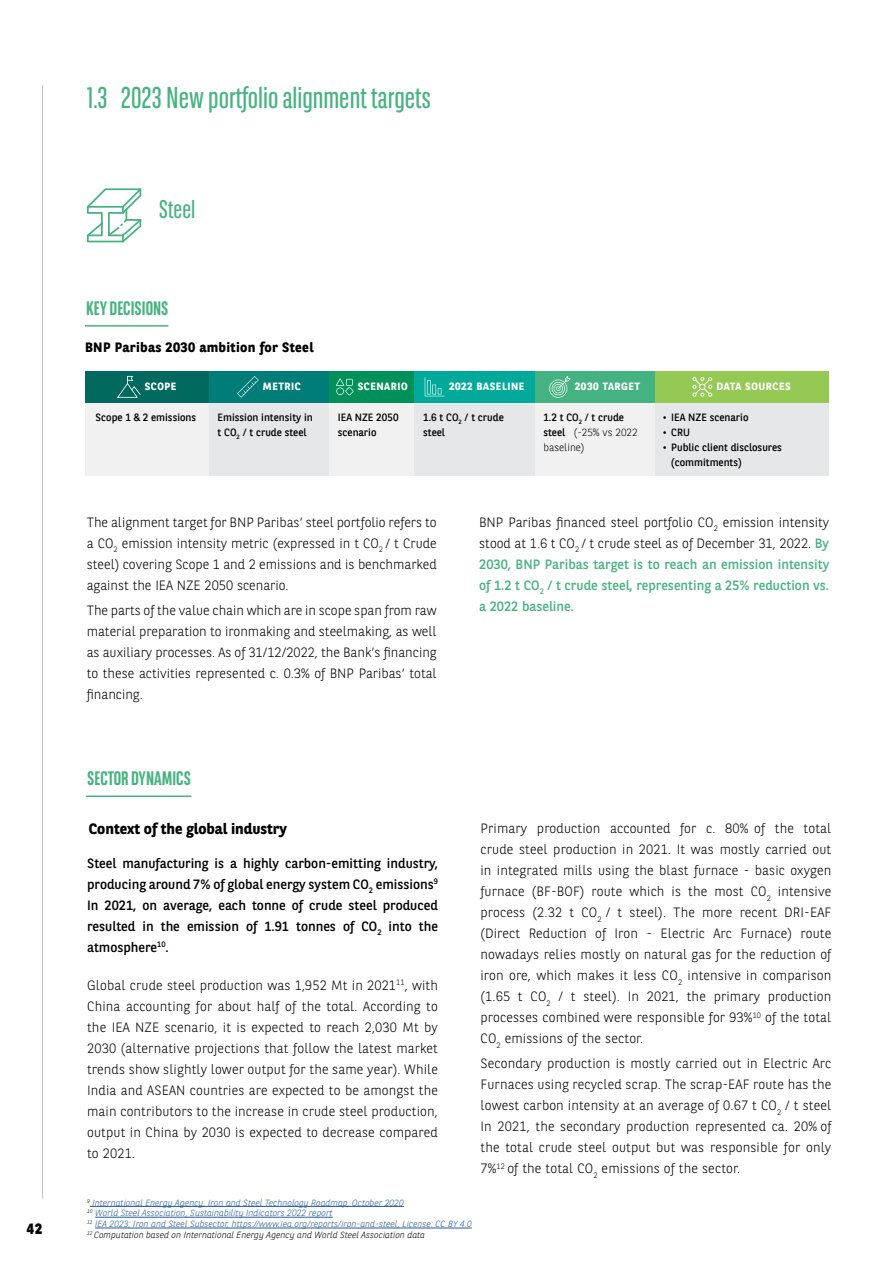
<style>
.page{position:relative;width:893px;height:1263px;background:#fff}
.page>*{position:absolute;margin:0;border:0;box-sizing:border-box;transform-origin:0 0}
.t1{font:30px "BNPP Sans Condensed";color:#47b381}
.t2{font:25.5px "BNPP Sans Condensed";color:#47b381}
.t3{font:700 19.5px "BNPP Sans Condensed";color:#47b381}
.t4{font:700 15px "BNPP Sans";color:#000}
.t5{font:800 14.85px "BNPP Sans";color:#000;scale:.91 1}
.t6{font:300 13.5px/21px "BNPP Sans";letter-spacing:.01em;color:#000;text-align:justify}
.t7{font:13.5px/21px "BNPP Sans";color:#47b381;text-align:justify}
.t8{font:13.5px/21px "BNPP Sans";color:#000;text-align:justify}
.t9{font:700 13.5px "BNPP Sans";letter-spacing:.025em;color:#000}
.t10{font:10.5px/15px "BNPP Sans";color:#000}
.t11{font:700 10.5px "BNPP Sans";letter-spacing:.05em;color:#fff}
.t12{font:300 10.5px/15px "BNPP Sans";color:#000}
.t13{font:italic 300 9px/10.8px "BNPP Sans";color:#275b9b}
.s1{font-size:18px;color:#fff}
.s2{font-weight:400}
.s3{font-weight:300;color:#000}
.s4{color:#000}
</style>
<div class="page">
<hr style="left:42px;top:85px;width:1px;height:1114px;background:#c6c6c6">
<svg style="left:87px;top:188px;width:54px;height:54px"></svg>
<hr style="left:85px;top:325px;width:83px;height:2px;background:#47b381">
<hr style="left:86px;top:795px;width:105px;height:2px;background:#47b381">
<hr style="left:90px;top:1206px;width:314px;height:1px;background:#275b9b">
<hr style="left:95px;top:1217px;width:238px;height:1px;background:#275b9b">
<hr style="left:95px;top:1228px;width:377px;height:1px;background:#275b9b">
<div style="left:85px;top:403px;width:124px;height:73px;background:#f1f1f2"></div>
<div style="left:209px;top:403px;width:120px;height:73px;background:#e6e7e8"></div>
<div style="left:329px;top:403px;width:86px;height:73px;background:#f1f1f2"></div>
<div style="left:415px;top:403px;width:120px;height:73px;background:#e6e7e8"></div>
<div style="left:535px;top:403px;width:120px;height:73px;background:#f1f1f2"></div>
<div style="left:655px;top:403px;width:174px;height:73px;background:#e6e7e8"></div>
<div style="left:85px;top:371px;width:124px;height:32px;background:#01695e"></div>
<div style="left:209px;top:371px;width:120px;height:32px;background:#007d78"></div>
<div style="left:329px;top:371px;width:86px;height:32px;background:#00915a"></div>
<div style="left:415px;top:371px;width:120px;height:32px;background:#00a99a"></div>
<div style="left:535px;top:371px;width:120px;height:32px;background:#45b381"></div>
<div style="left:655px;top:371px;width:174px;height:32px;background:#94ca54"></div>
<svg style="left:692px;top:377px;width:20px;height:20px"></svg>
<svg style="left:336px;top:378px;width:17px;height:17px"></svg>
<svg style="left:425px;top:377px;width:20px;height:19px"></svg>
<svg style="left:117px;top:376px;width:24px;height:22px"></svg>
<svg style="left:237px;top:376px;width:22px;height:22px"></svg>
<svg style="left:549px;top:376px;width:22px;height:22px"></svg>
<p class="t5" style="left:27px;top:1219px;width:18px">42</p>
<h1 class="t1" style="left:87px;top:78px;width:346px">1.3 2023 New portfolio alignment targets</h1>
<h2 class="t2" style="left:159px;top:193px;width:38px">Steel</h2>
<h3 class="t3" style="left:86px;top:297px;width:86px">KEY DECISIONS<span class="s1">:</span></h3>
<p class="t9" style="left:85px;top:338px;width:230px">BNP Paribas 2030 ambition for Steel</p>
<p class="t11" style="left:145px;top:379px;width:33px">SCOPE</p>
<p class="t11" style="left:263px;top:379px;width:39px">METRIC</p>
<p class="t11" style="left:358px;top:379px;width:51px">SCENARIO</p>
<p class="t11" style="left:449px;top:379px;width:77px">2022 BASELINE</p>
<p class="t11" style="left:575px;top:379px;width:67px">2030 TARGET</p>
<p class="t11" style="left:716px;top:379px;width:76px">DATA SOURCES</p>
<p class="t10" style="left:96px;top:409px;width:102px">Scope 1 &amp; 2 emissions</p>
<p class="t10" style="left:218px;top:409px;width:97px">Emission intensity in t CO<sub>2</sub> / t crude steel</p>
<p class="t10" style="left:338px;top:409px;width:62px">IEA NZE 2050 scenario</p>
<p class="t10" style="left:423px;top:409px;width:82px">1.6 t CO<sub>2</sub> / t crude steel</p>
<p class="t12" style="left:543px;top:409px;width:96px"><span class="s2">1.2 t CO</span><sub>2</sub> <span class="s2">/ t crude steel</span> (-25% vs 2022 baseline)</p>
<p class="t10" style="left:663px;top:409px;width:87px">• IEA NZE scenario</p>
<p class="t10" style="left:663px;top:424px;width:29px">• CRU</p>
<p class="t10" style="left:671px;top:439px;width:112px;text-indent:-9px">• Public client disclosures (commitments)</p>
<p class="t6" style="left:87px;top:511px;width:351px">The alignment target for BNP Paribas’ steel portfolio refers to a CO<sub>2</sub> emission intensity metric (expressed in t CO<sub>2</sub> / t Crude steel) covering Scope 1 and 2 emissions and is benchmarked against the IEA NZE 2050 scenario.</p>
<p class="t6" style="left:87px;top:599px;width:351px">The parts of the value chain which are in scope span from raw material preparation to ironmaking and steelmaking, as well as auxiliary processes. As of 31/12/2022, the Bank’s financing to these activities represented c. 0.3% of BNP Paribas’ total financing.</p>
<h3 class="t3" style="left:87px;top:767px;width:105px">SECTOR DYNAMICS</h3>
<p class="t4" style="left:89px;top:819px;width:199px">Context of the global industry</p>
<p class="t8" style="left:87px;top:852px;width:352px">Steel manufacturing is a highly carbon-emitting industry, producing around 7% of global energy system CO<sub>2</sub> emissions<sup>9<br></sup>In 2021, on average, each tonne of crude steel produced resulted in the emission of 1.91 tonnes of CO<sub>2</sub> into the atmosphere<sup>10</sup>.</p>
<p class="t6" style="left:87px;top:974px;width:352px">Global crude steel production was 1,952 Mt in 2021<sup>11</sup>, with China accounting for about half of the total. According to the IEA NZE scenario, it is expected to reach 2,030 Mt by 2030 (alternative projections that follow the latest market trends show slightly lower output for the same year). While India and ASEAN countries are expected to be amongst the main contributors to the increase in crude steel production, output in China by 2030 is expected to decrease compared to 2021.</p>
<p class="t7" style="left:479px;top:511px;width:351px"><span class="s3">BNP Paribas financed steel portfolio CO</span><sub>2</sub> <span class="s3">emission intensity stood at 1.6 t CO</span><sub>2</sub> <span class="s3">/ t crude steel as of December 31, 2022.</span> By 2030, BNP Paribas target is to reach an emission intensity of 1.2 t CO<sub>2</sub> / t crude steel, representing a 25% reduction vs. a 2022 baseline.</p>
<p class="t6" style="left:480px;top:817px;width:352px">Primary production accounted for c. 80% of the total crude steel production in 2021. It was mostly carried out in integrated mills using the blast furnace - basic oxygen furnace (BF-BOF) route which is the most CO<sub>2</sub> intensive process (2.32 t CO<sub>2</sub> / t steel). The more recent DRI-EAF (Direct Reduction of Iron - Electric Arc Furnace) route nowadays relies mostly on natural gas for the reduction of iron ore, which makes it less CO<sub>2</sub> intensive in comparison (1.65 t CO<sub>2</sub> / t steel). In 2021, the primary production processes combined were responsible for 93%<sup>10</sup> of the total CO<sub>2</sub> emissions of the sector.</p>
<p class="t6" style="left:480px;top:1052px;width:352px">Secondary production is mostly carried out in Electric Arc Furnaces using recycled scrap. The scrap-EAF route has the lowest carbon intensity at an average of 0.67 t CO<sub>2</sub> / t steel In 2021, the secondary production represented ca. 20% of the total crude steel output but was responsible for only 7%<sup>12</sup> of the total CO<sub>2</sub> emissions of the sector.</p>
<p class="t13" style="left:87px;top:1196px;width:386px"><sup>9</sup> International Energy Agency, Iron and Steel Technology Roadmap, October 2020<br><sup>10</sup> World Steel Association, Sustainability Indicators 2022 report<br><sup>11</sup> IEA 2023; Iron and Steel Subsector, https://www.iea.org/reports/iron-and-steel, License: CC BY 4.0<br><sup>12</sup> <span class="s4">Computation based on International Energy Agency and World Steel Association data</span></p>
</div>
